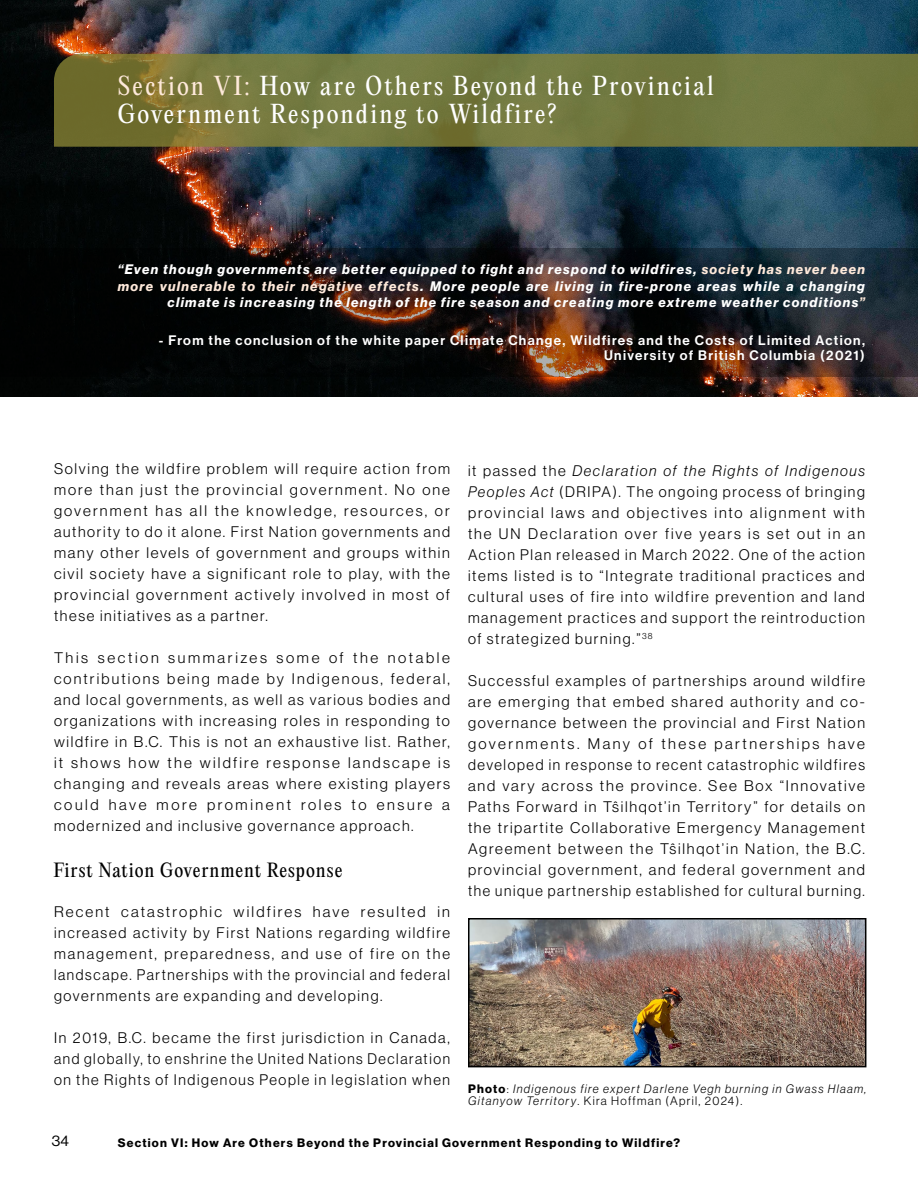
<style>
.page{position:relative;width:918px;height:1188px;background:#fff}
.page>*{position:absolute;margin:0;border:0;box-sizing:border-box;transform-origin:0 0}
.t1{font:24px/28.5px "PP Editorial New";letter-spacing:.09em;color:#fff}
.t2{font:18px "PP Editorial New";letter-spacing:.05em;color:#000}
.t3{font:15px/21px "N Haas Grotesk DS Pro 45 Lt";letter-spacing:.11em;color:#000;text-align:justify}
.t4{font:15px "N Haas Grotesk DS Pro 46 Lt It";letter-spacing:.11em;color:#000}
.t5{font:15px "N Haas Grotesk DS Pro 55 Rg";color:#000}
.t6{font:13.5px/16.5px "N Haas Grotesk DS Pro 76 Bd It";letter-spacing:.1em;color:#fff;text-align:right}
.t7{font:13.5px/15px "N Haas Grotesk DS Pro 65 Md";letter-spacing:.1em;color:#fff;text-align:right}
.t8{font:12px "N Haas Grotesk DS Pro 75 Bd";letter-spacing:.1em;color:#000}
.t9{font:12px "N Haas Grotesk DS Pro 46 Lt It";letter-spacing:.11em;color:#000}
.t10{font:12px "N Haas Grotesk DS Pro 45 Lt";letter-spacing:.11em;color:#000}
.s1{color:#fee9da}
.s2{font-family:"N Haas Grotesk DS Pro 45 Lt"}
.s3{font-family:"N Haas Grotesk DS Pro 46 Lt It"}
.s4{font-family:"N Haas Grotesk DS Pro 75 Bd"}
</style>
<div class="page">
<img style="left:0;top:0;width:918px;height:397px">
<svg style="left:54px;top:54px;width:864px;height:93px;background:#72773c"></svg>
<svg style="left:0;top:249px;width:918px;height:128px;background:#181514"></svg>
<img style="left:471px;top:921px;width:392px;height:143px">
<div style="left:468px;top:918px;width:398px;height:149px;border:2px solid #000"></div>
<h1 class="t1" style="left:118px;top:71px;width:597px"><span class="s1">Section VI:</span> How are Others Beyond the Provincial<br>Government Responding to Wildfire?</h1>
<p class="t6" style="left:118px;top:261px;width:749px">“Even though governments are better equipped to fight and respond to wildfires, <span class="s1">society has never been more vulnerable to their negative effects</span>. More people are living in fire-prone areas while a changing climate is increasing the length of the fire season and creating more extreme weather conditions<span class="s1">”</span></p>
<p class="t7" style="left:159px;top:333px;width:708px">- From the conclusion of the white paper Climate Change, Wildfires and the Costs of Limited Action,<br>University of British Columbia (2021)</p>
<p class="t3" style="left:54px;top:458px;width:398px">Solving the wildfire problem will require action from more than just the provincial government. No one government has all the knowledge, resources, or authority to do it alone. First Nation governments and many other levels of government and groups within civil society have a significant role to play, with the provincial government actively involved in most of these initiatives as a partner.</p>
<p class="t3" style="left:54px;top:647px;width:398px">This section summarizes some of the notable contributions being made by Indigenous, federal, and local governments, as well as various bodies and organizations with increasing roles in responding to wildfire in B.C. This is not an exhaustive list. Rather, it shows how the wildfire response landscape is changing and reveals areas where existing players could have more prominent roles to ensure a modernized and inclusive governance approach.</p>
<p class="t2" style="left:53px;top:858px;width:291px">First Nation Government Response</p>
<p class="t3" style="left:54px;top:901px;width:398px">Recent catastrophic wildfires have resulted in increased activity by First Nations regarding wildfire management, preparedness, and use of fire on the landscape. Partnerships with the provincial and federal governments are expanding and developing.</p>
<p class="t3" style="left:54px;top:1027px;width:398px">In 2019, B.C. became the first jurisdiction in Canada, and globally, to enshrine the United Nations Declaration on the Rights of Indigenous People in legislation when</p>
<p class="t4" style="left:468px;top:462px;width:398px"><span class="s2">it passed the</span> Declaration of the Rights of Indigenous</p>
<p class="t3" style="left:468px;top:481px;width:398px"><span class="s3">Peoples Act</span> (DRIPA). The ongoing process of bringing provincial laws and objectives into alignment with the UN Declaration over five years is set out in an Action Plan released in March 2022. One of the action items listed is to “Integrate traditional practices and cultural uses of fire into wildfire prevention and land management practices and support the reintroduction of strategized burning.”<sup>38</sup></p>
<p class="t3" style="left:468px;top:670px;width:399px">Successful examples of partnerships around wildfire are emerging that embed shared authority and co&shy;governance between the provincial and First Nation governments. Many of these partnerships have developed in response to recent catastrophic wildfires and vary across the province. See Box “Innovative Paths Forward in Tŝilhqot’in Territory” for details on the tripartite Collaborative Emergency Management Agreement between the Tŝilhqot’in Nation, the B.C. provincial government, and federal government and the unique partnership established for cultural burning.</p>
<p class="t9" style="left:468px;top:1082px;width:400px"><span class="s4">Photo</span><span class="s2">:</span> Indigenous fire expert Darlene Vegh burning in Gwass Hlaam,</p>
<p class="t10" style="left:468px;top:1094px;width:276px"><span class="s3">Gitanyow Territory</span>. Kira Hoffman (April, 2024).</p>
<p class="t5" style="left:52px;top:1132px;width:19px">34</p>
<p class="t8" style="left:118px;top:1135px;width:564px">Section VI: How Are Others Beyond the Provincial Government Responding to Wildfire?</p>
</div>
